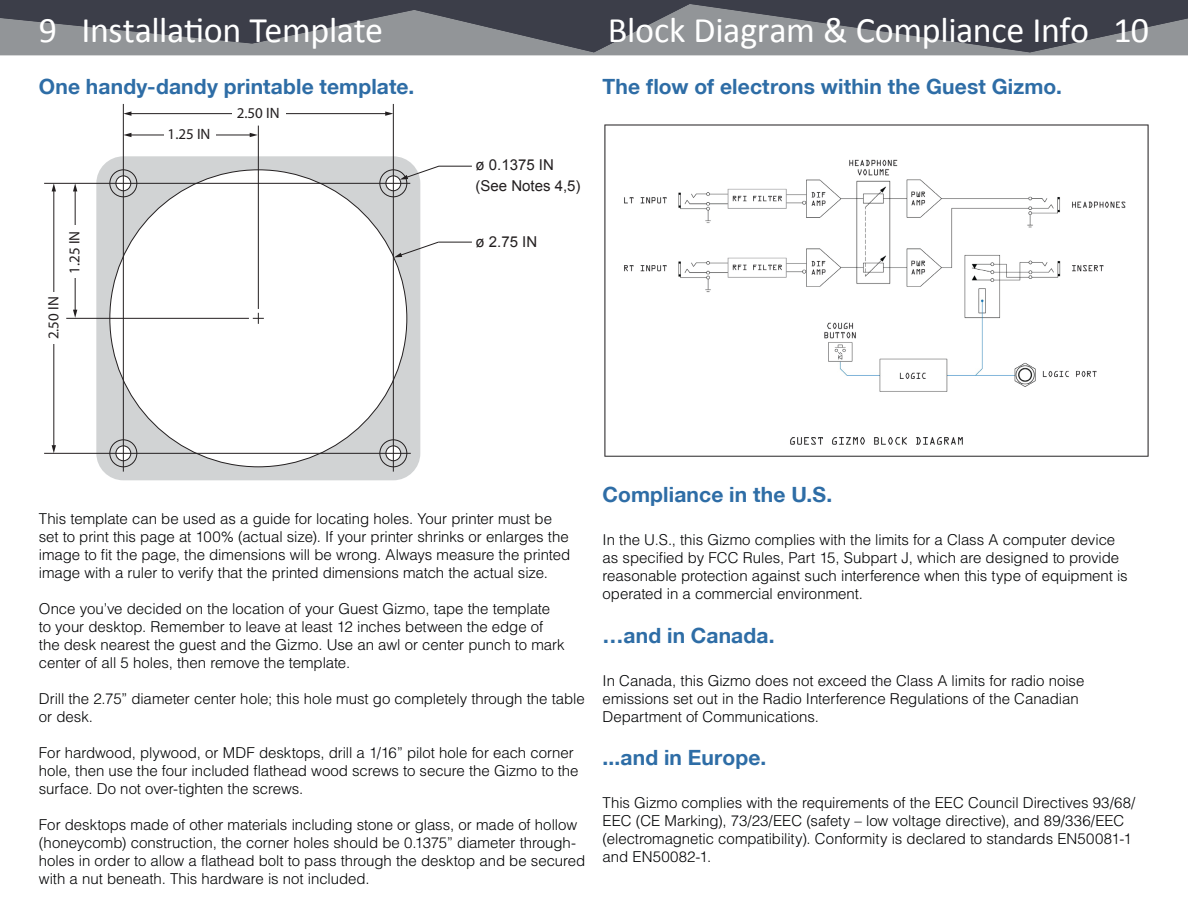
<style>
.page{position:relative;width:1188px;height:918px;background:#fff}
.page>*{position:absolute;margin:0;border:0;box-sizing:border-box;transform-origin:0 0}
.Page_Header{font:36px "Calibri";letter-spacing:-.01em;color:#fff}
.Section_Header{font:700 21px "Helvetica Neue LT";letter-spacing:.01em;color:#2e6da6}
.t1{font:300 15px/18px "Helvetica";letter-spacing:-.005em;color:#020304}
.t2{font:15px/21px "Arial";color:#231f20}
.t3{font:15px "Myriad Pro";color:#231f20}
</style>
<div class="page">
<hr style="left:0;top:0;width:1188px;height:4px;background:#3c3e49">
<svg style="left:0;top:4px;width:1188px;height:51px;background:#66686f"></svg>
<div style="left:96px;top:156px;width:324px;height:324px;background:#d1d3d4;border-radius:27px"></div>
<div style="left:110px;top:170px;width:297px;height:297px;background:#fff;border-radius:50%"></div>
<svg style="left:116px;top:176px;width:15px;height:15px"></svg>
<div style="left:116px;top:176px;width:15px;height:15px;border:1px solid #231f20;border-radius:50%"></div>
<div style="left:109px;top:169px;width:28px;height:28px;border:1px solid #231f20;border-radius:50%"></div>
<svg style="left:386px;top:176px;width:15px;height:15px"></svg>
<div style="left:386px;top:176px;width:15px;height:15px;border:1px solid #231f20;border-radius:50%"></div>
<div style="left:379px;top:169px;width:28px;height:28px;border:1px solid #231f20;border-radius:50%"></div>
<svg style="left:116px;top:446px;width:15px;height:15px"></svg>
<div style="left:116px;top:446px;width:15px;height:15px;border:1px solid #231f20;border-radius:50%"></div>
<div style="left:109px;top:439px;width:28px;height:28px;border:1px solid #231f20;border-radius:50%"></div>
<svg style="left:386px;top:446px;width:15px;height:15px"></svg>
<div style="left:386px;top:446px;width:15px;height:15px;border:1px solid #231f20;border-radius:50%"></div>
<div style="left:379px;top:439px;width:28px;height:28px;border:1px solid #231f20;border-radius:50%"></div>
<svg style="left:253px;top:313px;width:11px;height:11px"></svg>
<hr style="left:123px;top:104px;width:1px;height:368px;background:#231f20">
<hr style="left:258px;top:126px;width:1px;height:183px;background:#231f20">
<hr style="left:393px;top:104px;width:1px;height:368px;background:#231f20">
<hr style="left:44px;top:183px;width:366px;height:1px;background:#231f20">
<hr style="left:66px;top:318px;width:183px;height:1px;background:#231f20">
<hr style="left:44px;top:453px;width:367px;height:1px;background:#231f20">
<hr style="left:130px;top:135px;width:121px;height:1px;background:#231f20">
<svg style="left:123px;top:133px;width:8px;height:4px"></svg>
<svg style="left:250px;top:133px;width:8px;height:4px"></svg>
<hr style="left:130px;top:113px;width:257px;height:1px;background:#231f20">
<svg style="left:123px;top:111px;width:8px;height:5px"></svg>
<svg style="left:385px;top:111px;width:8px;height:5px"></svg>
<hr style="left:75px;top:190px;width:1px;height:121px;background:#231f20">
<svg style="left:73px;top:183px;width:4px;height:8px"></svg>
<svg style="left:73px;top:310px;width:4px;height:8px"></svg>
<hr style="left:53px;top:190px;width:1px;height:257px;background:#231f20">
<svg style="left:52px;top:183px;width:4px;height:8px"></svg>
<svg style="left:52px;top:445px;width:4px;height:8px"></svg>
<div style="left:232px;top:105px;width:54px;height:17px;background:#fff"></div>
<div style="left:164px;top:126px;width:51px;height:18px;background:#fff"></div>
<div style="left:67px;top:225px;width:17px;height:53px;background:#fff"></div>
<div style="left:45px;top:292px;width:17px;height:51px;background:#fff"></div>
<svg style="left:400px;top:165px;width:40px;height:15px"></svg>
<hr style="left:439px;top:166px;width:33px;height:1px;background:#231f20">
<hr style="left:439px;top:242px;width:33px;height:1px;background:#231f20">
<svg style="left:394px;top:241px;width:46px;height:16px"></svg>
<img style="left:604px;top:124px;width:545px;height:333px">
<p class="Page_Header" style="left:39px;top:5px;width:346px">9 Installation Template</p>
<p class="Page_Header" style="left:608px;top:5px;width:543px">Block Diagram &amp; Compliance Info 10</p>
<p class="Section_Header" style="left:39px;top:74px;width:377px">One handy-dandy printable template.</p>
<p class="t3" style="left:237px;top:104px;width:44px">2.50 IN</p>
<p class="t3" style="left:168px;top:125px;width:44px">1.25 IN</p>
<p class="Section_Header" style="left:603px;top:74px;width:461px">The flow of electrons within the Guest Gizmo.</p>
<p class="t3" style="left:44px;top:339px;width:44px;rotate:-90deg">2.50 IN</p>
<p class="t3" style="left:65px;top:274px;width:44px;rotate:-90deg">1.25 IN</p>
<p class="t2" style="left:476px;top:154px;width:107px">ø 0.1375 IN (See Notes 4,5)</p>
<p class="t2" style="left:476px;top:231px;width:63px">ø 2.75 IN</p>
<p class="t1" style="left:39px;top:509px;width:533px">This template can be used as a guide for locating holes. Your printer must be set to print this page at 100% (actual size). If your printer shrinks or enlarges the image to fit the page, the dimensions will be wrong. Always measure the printed image with a ruler to verify that the printed dimensions match the actual size.</p>
<p class="t1" style="left:39px;top:599px;width:527px">Once you’ve decided on the location of your Guest Gizmo, tape the template to your desktop. Remember to leave at least 12 inches between the edge of the desk nearest the guest and the Gizmo. Use an awl or center punch to mark center of all 5 holes, then remove the template.</p>
<p class="t1" style="left:39px;top:689px;width:548px">Drill the 2.75” diameter center hole; this hole must go completely through the table or desk.</p>
<p class="t1" style="left:39px;top:743px;width:541px">For hardwood, plywood, or MDF desktops, drill a 1/16” pilot hole for each corner hole, then use the four included flathead wood screws to secure the Gizmo to the surface. Do not over-tighten the screws.</p>
<p class="t1" style="left:39px;top:815px;width:548px">For desktops made of other materials including stone or glass, or made of hollow (honeycomb) construction, the corner holes should be 0.1375” diameter through&shy;holes in order to allow a flathead bolt to pass through the desktop and be secured with a nut beneath. This hardware is not included.</p>
<p class="Section_Header" style="left:603px;top:482px;width:231px">Compliance in the U.S.</p>
<p class="t1" style="left:603px;top:531px;width:527px">In the U.S., this Gizmo complies with the limits for a Class A computer device as specified by FCC Rules, Part 15, Subpart J, which are designed to provide reasonable protection against such interference when this type of equipment is operated in a commercial environment.</p>
<p class="Section_Header" style="left:603px;top:622px;width:173px">…and in Canada.</p>
<p class="t1" style="left:603px;top:671px;width:483px">In Canada, this Gizmo does not exceed the Class A limits for radio noise emissions set out in the Radio Interference Regulations of the Canadian<br>Department of Communications.</p>
<p class="Section_Header" style="left:603px;top:745px;width:165px">...and in Europe.</p>
<p class="t1" style="left:603px;top:793px;width:534px">This Gizmo complies with the requirements of the EEC Council Directives 93/68/ EEC (CE Marking), 73/23/EEC (safety – low voltage directive), and 89/336/EEC (electromagnetic compatibility). Conformity is declared to standards EN50081-1 and EN50082-1.</p>
</div>
